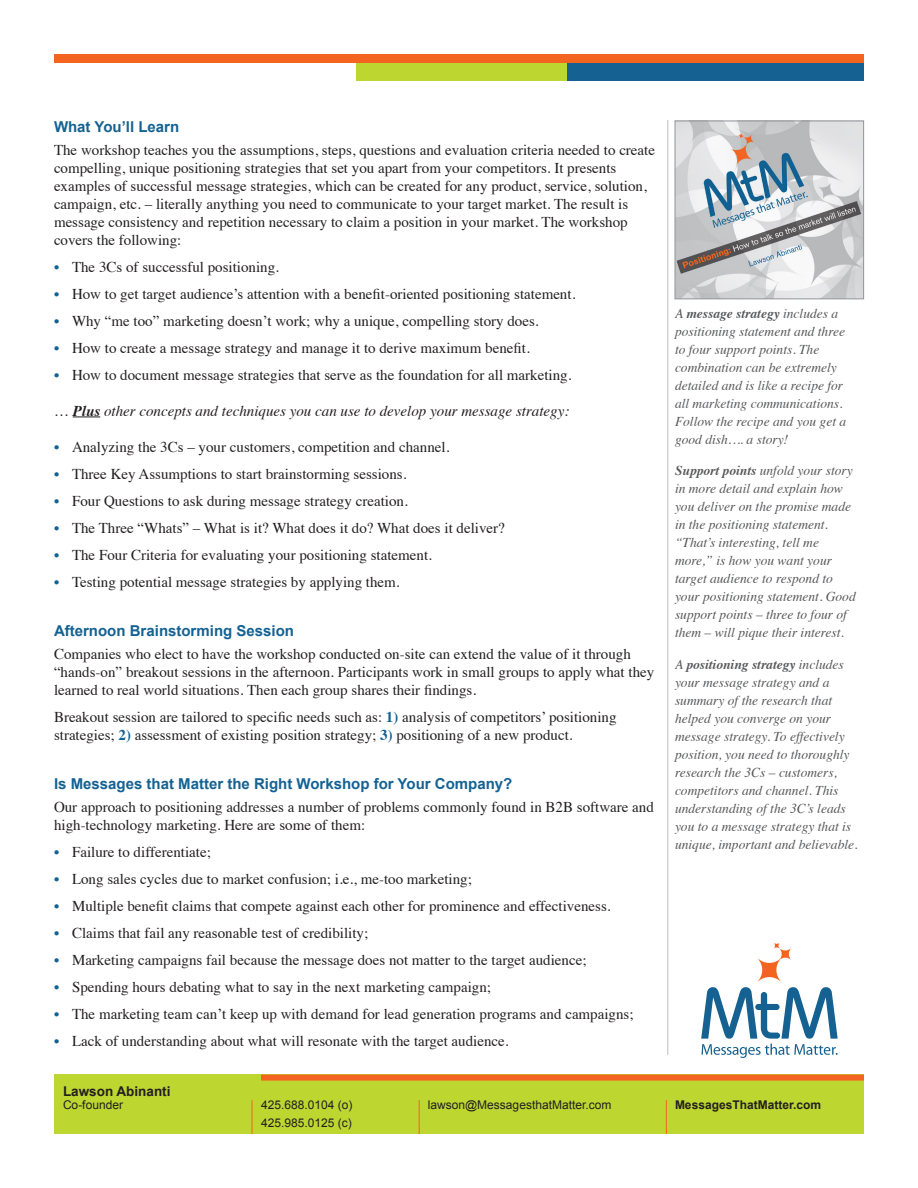
<style>
.page{position:relative;width:918px;height:1188px;background:#fff}
.page>*{position:absolute;margin:0;border:0;box-sizing:border-box;transform-origin:0 0}
.t1{font:15px/18px "Times";color:#231f20}
.t2{font:700 15px "Arial";color:#156292}
.t3{font:italic 15px "Times";color:#231f20}
.t4{font:italic 13.5px/18px "Times";color:#57585a}
.t5{font:700 13.5px "Arial";color:#231f20}
.t6{font:12px "Arial";color:#231f20}
.t7{font:700 12px "Arial";color:#231f20}
.s1{font-weight:700;color:#156292}
.s2{font-style:normal}
.s3{font-weight:700}
</style>
<div class="page">
<hr style="left:667px;top:120px;width:1px;height:935px;background:#bcbdc0">
<div style="left:54px;top:54px;width:810px;height:9px;background:#f36421"></div>
<div style="left:356px;top:63px;width:498px;height:18px;background:#bed630"></div>
<div style="left:567px;top:63px;width:297px;height:18px;background:#156292"></div>
<div style="left:54px;top:1075px;width:810px;height:59px;background:#bed630"></div>
<div style="left:261px;top:1075px;width:603px;height:6px;background:#f36421"></div>
<hr style="left:252px;top:1100px;width:1px;height:34px;background:#f36421">
<hr style="left:419px;top:1100px;width:1px;height:34px;background:#f36421">
<hr style="left:666px;top:1100px;width:1px;height:34px;background:#f36421">
<svg style="left:757px;top:958px;width:24px;height:24px"></svg>
<svg style="left:779px;top:948px;width:12px;height:12px"></svg>
<svg style="left:774px;top:943px;width:6px;height:6px"></svg>
<svg style="left:701px;top:987px;width:137px;height:71px"></svg>
<svg style="left:73px;top:416px;width:27px;height:1px"></svg>
<img style="left:677px;top:123px;width:185px;height:174px">
<div style="left:675px;top:121px;width:189px;height:178px;border:1px solid #939598"></div>
<p class="t2" style="left:54px;top:117px;width:127px">What You’ll Learn</p>
<p class="t1" style="left:54px;top:140px;width:603px">The workshop teaches you the assumptions, steps, questions and evaluation criteria needed to create compelling, unique positioning strategies that set you apart from your competitors. It presents examples of successful message strategies, which can be created for any product, service, solution, campaign, etc. – literally anything you need to communicate to your target market. The result is message consistency and repetition necessary to claim a position in your market. The workshop covers the following:</p>
<p class="t1" style="left:54px;top:257px;width:227px"><span class="s1">•</span> The 3Cs of successful positioning.</p>
<p class="t1" style="left:54px;top:284px;width:523px"><span class="s1">•</span> How to get target audience’s attention with a benefit-oriented positioning statement.</p>
<p class="t1" style="left:54px;top:311px;width:486px"><span class="s1">•</span> Why “me too” marketing doesn’t work; why a unique, compelling story does.</p>
<p class="t1" style="left:54px;top:338px;width:477px"><span class="s1">•</span> How to create a message strategy and manage it to derive maximum benefit.</p>
<p class="t1" style="left:54px;top:365px;width:519px"><span class="s1">•</span> How to document message strategies that serve as the foundation for all marketing.</p>
<p class="t3" style="left:54px;top:398px;width:517px"><span class="s2">…</span> <span class="s3">Plus</span> other concepts and techniques you can use to develop your message strategy:</p>
<p class="t1" style="left:54px;top:437px;width:397px"><span class="s1">•</span> Analyzing the 3Cs – your customers, competition and channel.</p>
<p class="t1" style="left:54px;top:464px;width:354px"><span class="s1">•</span> Three Key Assumptions to start brainstorming sessions.</p>
<p class="t1" style="left:54px;top:491px;width:355px"><span class="s1">•</span> Four Questions to ask during message strategy creation.</p>
<p class="t1" style="left:54px;top:518px;width:452px"><span class="s1">•</span> The Three “Whats” – What is it? What does it do? What does it deliver?</p>
<p class="t1" style="left:54px;top:545px;width:379px"><span class="s1">•</span> The Four Criteria for evaluating your positioning statement.</p>
<p class="t1" style="left:54px;top:572px;width:347px"><span class="s1">•</span> Testing potential message strategies by applying them.</p>
<p class="t2" style="left:54px;top:621px;width:242px">Afternoon Brainstorming Session</p>
<p class="t1" style="left:54px;top:644px;width:602px">Companies who elect to have the workshop conducted on-site can extend the value of it through “hands-on” breakout sessions in the afternoon. Participants work in small groups to apply what they learned to real world situations. Then each group shares their findings.</p>
<p class="t1" style="left:54px;top:707px;width:564px">Breakout session are tailored to specific needs such as: <span class="s1">1)</span> analysis of competitors’ positioning strategies; <span class="s1">2)</span> assessment of existing position strategy; <span class="s1">3)</span> positioning of a new product.</p>
<p class="t2" style="left:54px;top:774px;width:460px">Is Messages that Matter the Right Workshop for Your Company?</p>
<p class="t1" style="left:54px;top:797px;width:601px">Our approach to positioning addresses a number of problems commonly found in B2B software and high-technology marketing. Here are some of them:</p>
<p class="t1" style="left:54px;top:842px;width:158px"><span class="s1">•</span> Failure to differentiate;</p>
<p class="t1" style="left:54px;top:869px;width:419px"><span class="s1">•</span> Long sales cycles due to market confusion; i.e., me-too marketing;</p>
<p class="t1" style="left:54px;top:896px;width:558px"><span class="s1">•</span> Multiple benefit claims that compete against each other for prominence and effectiveness.</p>
<p class="t1" style="left:54px;top:923px;width:316px"><span class="s1">•</span> Claims that fail any reasonable test of credibility;</p>
<p class="t1" style="left:54px;top:950px;width:534px"><span class="s1">•</span> Marketing campaigns fail because the message does not matter to the target audience;</p>
<p class="t1" style="left:54px;top:977px;width:439px"><span class="s1">•</span> Spending hours debating what to say in the next marketing campaign;</p>
<p class="t1" style="left:54px;top:1004px;width:581px"><span class="s1">•</span> The marketing team can’t keep up with demand for lead generation programs and campaigns;</p>
<p class="t1" style="left:54px;top:1031px;width:456px"><span class="s1">•</span> Lack of understanding about what will resonate with the target audience.</p>
<p class="t4" style="left:675px;top:304px;width:173px">A <span class="s3">message strategy</span> includes a positioning statement and three to four support points. The combination can be extremely detailed and is like a recipe for all marketing communications.<br>Follow the recipe and you get a good dish…. a story!</p>
<p class="t4" style="left:675px;top:461px;width:182px"><span class="s3">Support points</span> unfold your story in more detail and explain how you deliver on the promise made in the positioning statement. “That’s interesting, tell me more,” is how you want your target audience to respond to your positioning statement. Good support points – three to four of them – will pique their interest.</p>
<p class="t4" style="left:675px;top:655px;width:184px">A <span class="s3">positioning strategy</span> includes your message strategy and a summary of the research that helped you converge on your message strategy. To effectively position, you need to thoroughly research the 3Cs – customers, competitors and channel. This understanding of the 3C’s leads you to a message strategy that is unique, important and believable.</p>
<p class="t5" style="left:63px;top:1082px;width:109px">Lawson Abinanti</p>
<p class="t6" style="left:63px;top:1097px;width:62px">Co-founder</p>
<p class="t6" style="left:261px;top:1096px;width:93px">425.688.0104 (o)</p>
<p class="t7" style="left:675px;top:1096px;width:148px">MessagesThatMatter.com</p>
<p class="t6" style="left:261px;top:1114px;width:92px">425.985.0125 (c)</p>
<p class="t6" style="left:428px;top:1096px;width:185px">lawson@MessagesthatMatter.com</p>
</div>
